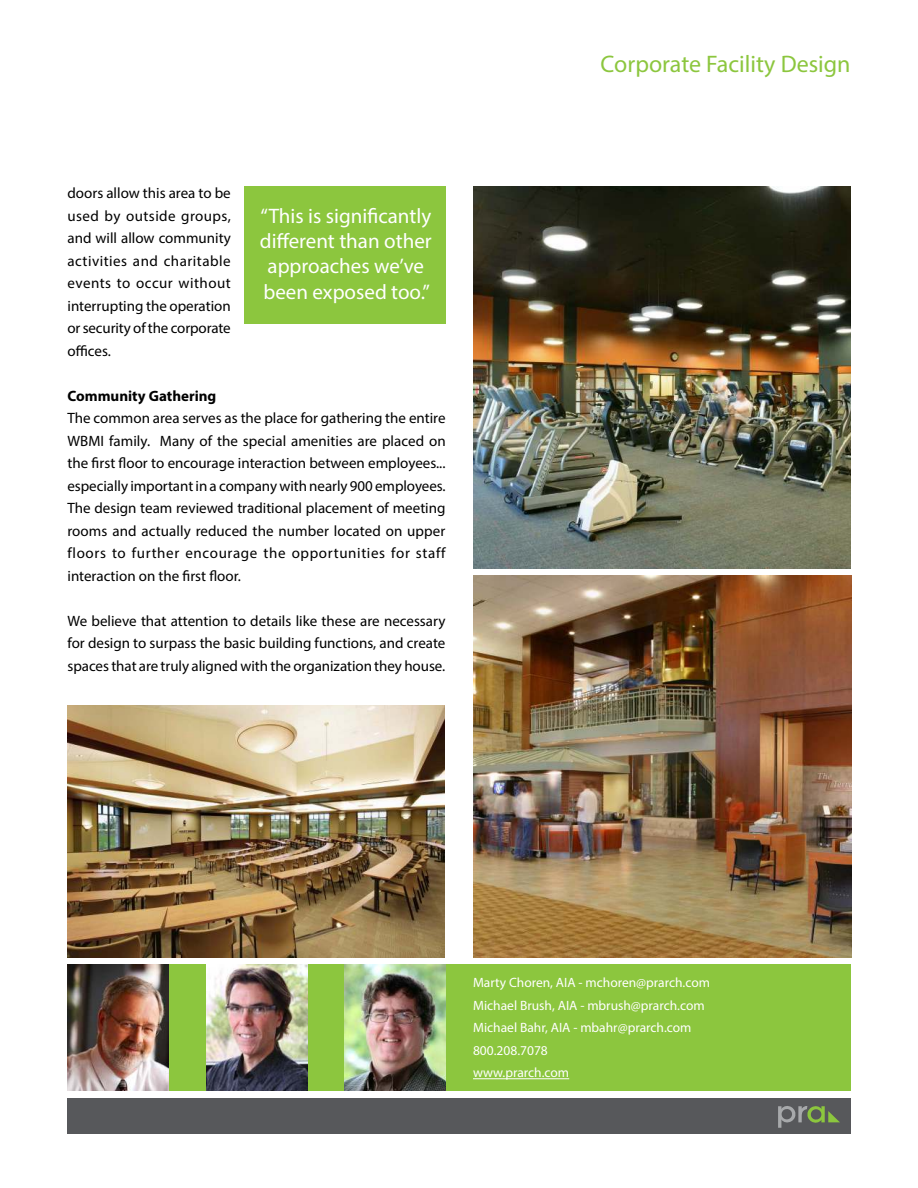
<style>
.page{position:relative;width:918px;height:1188px;background:#fff}
.page>*{position:absolute;margin:0;border:0;box-sizing:border-box;transform-origin:0 0}
.t1{font:24px "Myriad Pro";color:#8cc63e}
.t2{font:21px/25.2px "Myriad Pro";color:#fff;text-align:center}
.t3{font:15px/22.5px "Myriad Pro";letter-spacing:-.005em;color:#000;text-align:justify}
.t4{font:700 15px "Myriad Pro";color:#000}
.t5{font:13.5px/22.5px "Myriad Pro";color:#fff}
</style>
<div class="page">
<div style="left:68px;top:1098px;width:783px;height:36px;background:#57585b"></div>
<svg style="left:778px;top:1106px;width:62px;height:22px"></svg>
<div style="left:244px;top:187px;width:202px;height:137px;background:#8cc63e"></div>
<div style="left:68px;top:964px;width:783px;height:127px;background:#8cc63e"></div>
<hr style="left:473px;top:1078px;width:96px;height:1px;background:#fff">
<img style="left:68px;top:964px;width:101px;height:127px">
<img style="left:68px;top:705px;width:377px;height:252px">
<img style="left:473px;top:575px;width:378px;height:382px">
<img style="left:473px;top:187px;width:377px;height:382px">
<img style="left:206px;top:964px;width:101px;height:127px">
<img style="left:345px;top:964px;width:101px;height:127px">
<p class="t3" style="left:68px;top:183px;width:165px">doors allow this area to be used by outside groups, and will allow community activities and charitable events to occur without interrupting the operation or security of the corporate offices.</p>
<p class="t4" style="left:68px;top:390px;width:150px">Community Gathering</p>
<p class="t3" style="left:68px;top:408px;width:380px">The common area serves as the place for gathering the entire WBMI family. Many of the special amenities are placed on the first floor to encourage interaction between employees... especially important in a company with nearly 900 employees.<br>The design team reviewed traditional placement of meeting rooms and actually reduced the number located on upper floors to further encourage the opportunities for staff interaction on the first floor.</p>
<p class="t3" style="left:68px;top:611px;width:379px">We believe that attention to details like these are necessary for design to surpass the basic building functions, and create spaces that are truly aligned with the organization they house.</p>
<h2 class="t2" style="left:260px;top:205px;width:173px">“This is significantly different than other approaches we’ve been exposed too.”</h2>
<h1 class="t1" style="left:601px;top:55px;width:251px">Corporate Facility Design</h1>
<p class="t5" style="left:473px;top:973px;width:239px">Marty Choren, AIA - mchoren@prarch.com<br>Michael Brush, AIA - mbrush@prarch.com<br>Michael Bahr, AIA - mbahr@prarch.com<br>800.208.7078<br>www.prarch.com</p>
</div>
